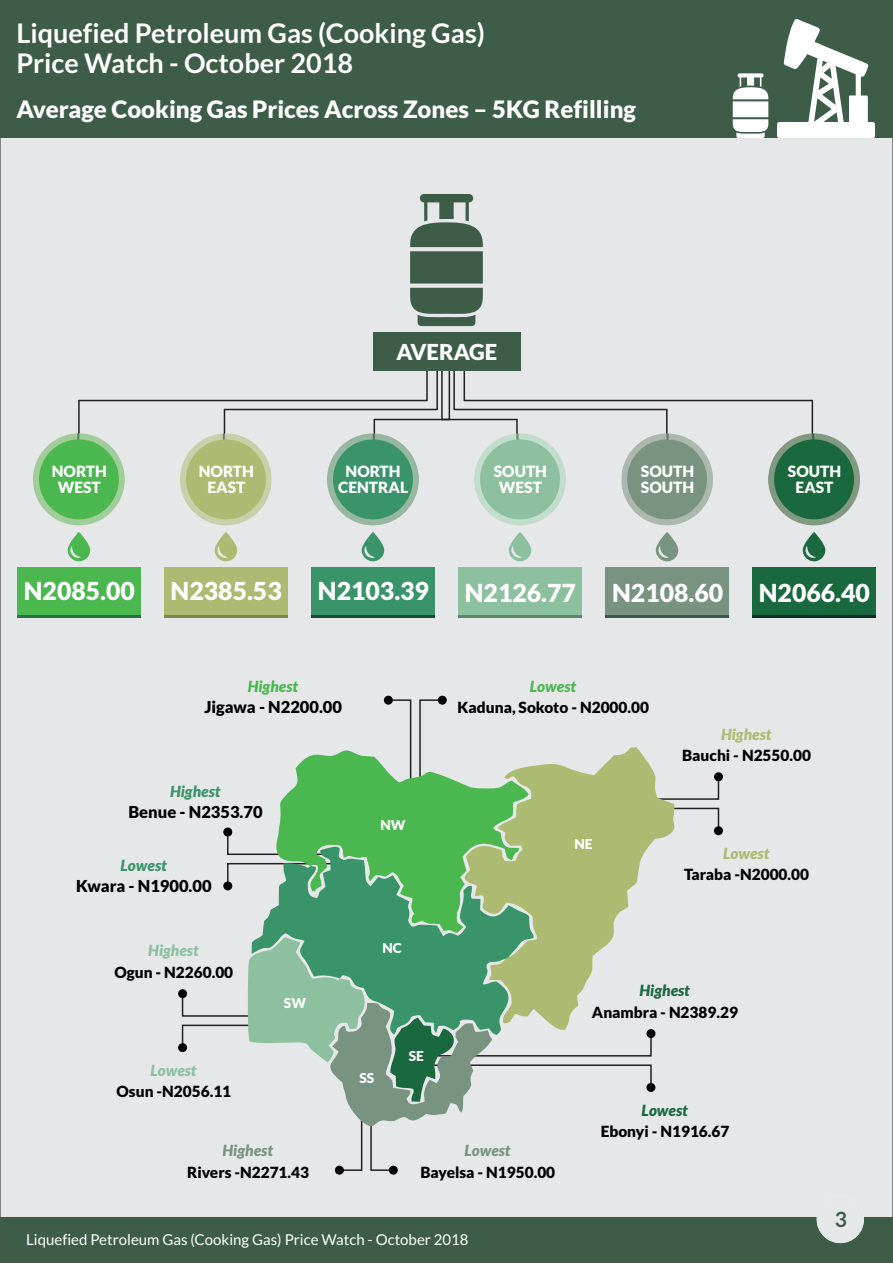
<style>
.page{position:relative;width:893px;height:1263px;background:#fff}
.page>*{position:absolute;margin:0;border:0;box-sizing:border-box;transform-origin:0 0}
.t1{font:700 27px/29.2px "Lato";color:#fff}
.t2{font:900 24.9px "Lato";color:#fff}
.t3{font:900 24px "Lato";color:#fff}
.t4{font:900 22.05px "Lato";color:#fff}
.t5{font:700 21px "Lato";color:#3d5d48}
.t6{font:900 16.5px "Lato";color:#000}
.t7{font:900 15.6px/16.5px "Lato";color:#fff;text-align:center}
.t8{font:900 15.45px "Lato";color:#000}
.t9{font:italic 900 15.45px "Lato";color:#acbb71}
.t10{font:italic 900 15.45px "Lato";color:#8dc09f}
.t11{font:italic 900 15.45px "Lato";color:#789480}
.t12{font:italic 900 15.45px "Lato";color:#19683e}
.t13{font:italic 900 15.45px "Lato";color:#399469}
.t14{font:italic 900 15.45px "Lato";color:#4ab84f}
.t15{font:15px "Lato";color:#fff}
.t16{font:900 13.65px "Lato";color:#fff}
</style>
<div class="page">
<div style="left:0;top:138px;width:893px;height:1080px;background:#e6e7e9"></div>
<svg style="left:675px;top:807px;width:45px;height:23px"></svg>
<svg style="left:675px;top:777px;width:45px;height:23px"></svg>
<div style="left:714px;top:772px;width:9px;height:9px;background:#000;border-radius:50%"></div>
<div style="left:714px;top:826px;width:9px;height:9px;background:#000;border-radius:50%"></div>
<svg style="left:389px;top:699px;width:23px;height:47px"></svg>
<svg style="left:418px;top:699px;width:24px;height:47px"></svg>
<div style="left:438px;top:696px;width:9px;height:9px;background:#000;border-radius:50%"></div>
<div style="left:384px;top:696px;width:9px;height:9px;background:#000;border-radius:50%"></div>
<div style="left:389px;top:1166px;width:9px;height:9px;background:#000;border-radius:50%"></div>
<div style="left:335px;top:1166px;width:9px;height:9px;background:#000;border-radius:50%"></div>
<div style="left:178px;top:989px;width:9px;height:9px;background:#000;border-radius:50%"></div>
<div style="left:178px;top:1043px;width:9px;height:9px;background:#000;border-radius:50%"></div>
<svg style="left:226px;top:862px;width:26px;height:23px"></svg>
<svg style="left:226px;top:832px;width:44px;height:24px"></svg>
<div style="left:223px;top:827px;width:9px;height:9px;background:#000;border-radius:50%"></div>
<div style="left:223px;top:881px;width:9px;height:9px;background:#000;border-radius:50%"></div>
<svg style="left:529px;top:747px;width:146px;height:284px;background:#bec997"></svg>
<svg style="left:252px;top:846px;width:283px;height:91px;background:#9dbfa7"></svg>
<svg style="left:270px;top:746px;width:259px;height:187px;background:#6fb976"></svg>
<svg style="left:181px;top:937px;width:471px;height:235px;background:#b4c9bb"></svg>
<div style="left:646px;top:1029px;width:9px;height:9px;background:#000;border-radius:50%"></div>
<div style="left:646px;top:1083px;width:9px;height:9px;background:#000;border-radius:50%"></div>
<hr style="left:78px;top:400px;width:2px;height:49px;background:#231f20">
<hr style="left:224px;top:409px;width:1px;height:45px;background:#231f20">
<hr style="left:374px;top:419px;width:1px;height:35px;background:#231f20">
<hr style="left:812px;top:400px;width:1px;height:49px;background:#231f20">
<hr style="left:666px;top:409px;width:2px;height:45px;background:#231f20">
<svg style="left:77px;top:358px;width:737px;height:63px;background:#d9dadc"></svg>
<hr style="left:516px;top:419px;width:2px;height:35px;background:#231f20">
<div style="left:373px;top:333px;width:147px;height:38px;background:#3d5d48"></div>
<div style="left:17px;top:568px;width:123px;height:50px;background:#4ab84f"></div>
<div style="left:164px;top:568px;width:123px;height:50px;background:#acbb71"></div>
<div style="left:311px;top:568px;width:123px;height:50px;background:#399469"></div>
<div style="left:458px;top:568px;width:123px;height:50px;background:#8dc09f"></div>
<div style="left:605px;top:568px;width:123px;height:50px;background:#789480"></div>
<div style="left:752px;top:568px;width:124px;height:50px;background:#19683e"></div>
<hr style="left:17px;top:615px;width:123px;height:3px;background:#287147">
<hr style="left:164px;top:615px;width:123px;height:3px;background:#7f874b">
<hr style="left:311px;top:615px;width:123px;height:3px;background:#194e36">
<hr style="left:458px;top:615px;width:123px;height:3px;background:#5e8570">
<hr style="left:605px;top:615px;width:123px;height:3px;background:#40584c">
<hr style="left:752px;top:615px;width:124px;height:3px;background:#122d22">
<img style="left:33px;top:433px;width:92px;height:92px;border-radius:50%">
<div style="left:39px;top:439px;width:80px;height:80px;background:#4ab84f;border-radius:50%"></div>
<img style="left:180px;top:433px;width:92px;height:92px;border-radius:50%">
<div style="left:186px;top:439px;width:80px;height:80px;background:#acbb71;border-radius:50%"></div>
<img style="left:327px;top:433px;width:92px;height:92px;border-radius:50%">
<div style="left:333px;top:439px;width:80px;height:80px;background:#399469;border-radius:50%"></div>
<img style="left:474px;top:433px;width:92px;height:92px;border-radius:50%">
<div style="left:480px;top:439px;width:80px;height:80px;background:#8dc09f;border-radius:50%"></div>
<img style="left:621px;top:433px;width:92px;height:92px;border-radius:50%">
<div style="left:627px;top:439px;width:80px;height:80px;background:#789480;border-radius:50%"></div>
<img style="left:768px;top:433px;width:92px;height:92px;border-radius:50%">
<div style="left:774px;top:439px;width:80px;height:80px;background:#19683e;border-radius:50%"></div>
<svg style="left:68px;top:532px;width:22px;height:29px"></svg>
<svg style="left:215px;top:532px;width:22px;height:29px"></svg>
<svg style="left:362px;top:532px;width:22px;height:29px"></svg>
<svg style="left:509px;top:532px;width:22px;height:29px"></svg>
<svg style="left:656px;top:532px;width:22px;height:29px"></svg>
<svg style="left:803px;top:532px;width:22px;height:29px"></svg>
<div style="left:0;top:1218px;width:893px;height:45px;background:#3d5d48"></div>
<div style="left:817px;top:1196px;width:47px;height:47px;background:#e6e7e9;border-radius:50%"></div>
<svg style="left:410px;top:194px;width:73px;height:132px;background:#6a8273"></svg>
<div style="left:0;top:0;width:893px;height:138px;background:#3d5d48"></div>
<svg style="left:733px;top:73px;width:35px;height:65px"></svg>
<svg style="left:777px;top:19px;width:98px;height:119px"></svg>
<h1 class="t1" style="left:16px;top:21px;width:470px">Liquefied Petroleum Gas (Cooking Gas)<br>Price Watch - October 2018</h1>
<h3 class="t3" style="left:16px;top:99px;width:621px">Average Cooking Gas Prices Across Zones – 5KG Refilling</h3>
<h3 class="t4" style="left:396px;top:342px;width:103px">AVERAGE</h3>
<p class="t7" style="left:52px;top:464px;width:57px">NORTH<br>WEST</p>
<p class="t7" style="left:199px;top:464px;width:57px">NORTH<br>EAST</p>
<p class="t7" style="left:338px;top:464px;width:71px">NORTH<br>CENTRAL</p>
<p class="t7" style="left:494px;top:464px;width:55px">SOUTH<br>WEST</p>
<p class="t7" style="left:641px;top:464px;width:55px;text-align:left">SOUTH<br>SOUTH</p>
<p class="t7" style="left:788px;top:464px;width:55px">SOUTH<br>EAST</p>
<h2 class="t2" style="left:24px;top:580px;width:113px">N2085.00</h2>
<h2 class="t2" style="left:171px;top:580px;width:113px">N2385.53</h2>
<h2 class="t2" style="left:318px;top:580px;width:113px">N2103.39</h2>
<h2 class="t2" style="left:465px;top:582px;width:113px">N2126.77</h2>
<h2 class="t2" style="left:612px;top:582px;width:113px">N2108.60</h2>
<h2 class="t2" style="left:759px;top:582px;width:113px">N2066.40</h2>
<p class="t14" style="left:248px;top:679px;width:52px">Highest</p>
<p class="t6" style="left:204px;top:700px;width:139px">Jigawa - N2200.00</p>
<p class="t13" style="left:170px;top:784px;width:52px">Highest</p>
<p class="t6" style="left:128px;top:805px;width:136px">Benue - N2353.70</p>
<p class="t13" style="left:121px;top:858px;width:48px">Lowest</p>
<p class="t6" style="left:76px;top:879px;width:137px">Kwara - N1900.00</p>
<p class="t16" style="left:380px;top:818px;width:27px">NW</p>
<p class="t14" style="left:530px;top:679px;width:48px">Lowest</p>
<p class="t8" style="left:458px;top:700px;width:193px">Kaduna, Sokoto - N2000.00</p>
<p class="t16" style="left:575px;top:838px;width:20px">NE</p>
<p class="t9" style="left:721px;top:727px;width:52px">Highest</p>
<p class="t8" style="left:682px;top:748px;width:130px">Bauchi - N2550.00</p>
<p class="t9" style="left:723px;top:847px;width:48px">Lowest</p>
<p class="t8" style="left:684px;top:868px;width:127px">Taraba -N2000.00</p>
<p class="t10" style="left:148px;top:944px;width:52px">Highest</p>
<p class="t8" style="left:114px;top:965px;width:120px">Ogun - N2260.00</p>
<p class="t16" style="left:284px;top:997px;width:24px">SW</p>
<p class="t10" style="left:150px;top:1064px;width:48px">Lowest</p>
<p class="t8" style="left:117px;top:1085px;width:116px">Osun -N2056.11</p>
<p class="t11" style="left:223px;top:1144px;width:52px">Highest</p>
<p class="t8" style="left:187px;top:1165px;width:124px">Rivers -N2271.43</p>
<p class="t16" style="left:382px;top:941px;width:21px">NC</p>
<p class="t16" style="left:359px;top:1072px;width:16px">SS</p>
<p class="t16" style="left:409px;top:1050px;width:17px">SE</p>
<p class="t11" style="left:464px;top:1144px;width:48px">Lowest</p>
<p class="t8" style="left:420px;top:1165px;width:136px">Bayelsa - N1950.00</p>
<p class="t12" style="left:639px;top:984px;width:52px">Highest</p>
<p class="t8" style="left:592px;top:1005px;width:147px">Anambra - N2389.29</p>
<p class="t12" style="left:642px;top:1103px;width:48px">Lowest</p>
<p class="t8" style="left:601px;top:1125px;width:130px">Ebonyi - N1916.67</p>
<p class="t15" style="left:26px;top:1233px;width:444px">Liquefied Petroleum Gas (Cooking Gas) Price Watch - October 2018</p>
<h3 class="t5" style="left:835px;top:1210px;width:14px">13</h3>
</div>
